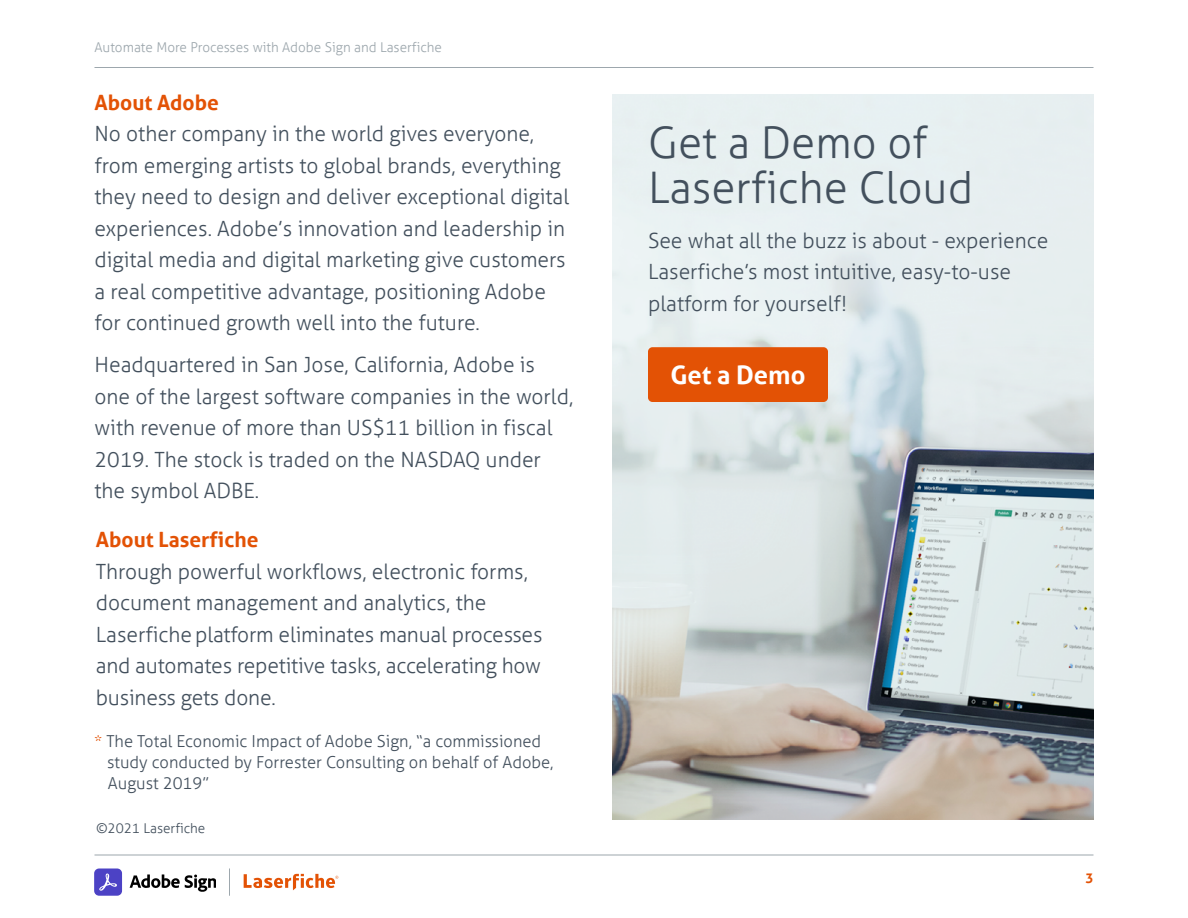
<style>
.page{position:relative;width:1188px;height:918px;background:#fff}
.page>*{position:absolute;margin:0;border:0;box-sizing:border-box;transform-origin:0 0}
.t1{font:300 43.5px/45px "Aller";color:#43505d}
.t2{font:700 25.5px "Aller";color:#fff}
.t3{font:300 21px/31.5px "Aller";color:#43505d}
.t4{font:700 21px "Aller";color:#e35205}
.t5{font:300 16.5px/21px "Aller";color:#43505d}
.t6{font:300 13.5px "Aller";color:#9da7ad}
.t7{font:300 13.5px "Aller";color:#43505d}
.t8{font:700 13.5px "Aller";color:#e35205}
.s1{color:#e35205}
</style>
<div class="page">
<img style="left:612px;top:94px;width:482px;height:725px">
<div style="left:648px;top:347px;width:180px;height:55px;background:#e35205;border-radius:4px"></div>
<hr style="left:94px;top:67px;width:1000px;height:1px;background:#9da7ad">
<svg style="left:229px;top:868px;width:1px;height:28px"></svg>
<hr style="left:94px;top:855px;width:1000px;height:1px;background:#9da7ad">
<svg style="left:130px;top:874px;width:86px;height:18px"></svg>
<svg style="left:94px;top:868px;width:28px;height:28px"></svg>
<svg style="left:244px;top:874px;width:94px;height:16px"></svg>
<p class="t6" style="left:94px;top:39px;width:349px">Automate More Processes with Adobe Sign and Laserfiche</p>
<p class="t4" style="left:95px;top:90px;width:126px">About Adobe</p>
<p class="t3" style="left:95px;top:118px;width:476px">No other company in the world gives everyone, from emerging artists to global brands, everything they need to design and deliver exceptional digital experiences. Adobe’s innovation and leadership in digital media and digital marketing give customers a real competitive advantage, positioning Adobe for continued growth well into the future.</p>
<p class="t3" style="left:95px;top:349px;width:480px">Headquartered in San Jose, California, Adobe is one of the largest software companies in the world, with revenue of more than US$11 billion in fiscal 2019. The stock is traded on the NASDAQ under the symbol ADBE.</p>
<p class="t4" style="left:96px;top:527px;width:164px">About Laserfiche</p>
<p class="t3" style="left:96px;top:556px;width:448px">Through powerful workflows, electronic forms, document management and analytics, the Laserficheplatform eliminates manual processes and automates repetitive tasks, accelerating how business gets done.</p>
<p class="t5" style="left:107px;top:731px;width:448px;text-indent:-13px"><span class="s1">*</span> The Total Economic Impact of Adobe Sign, “a commissioned study conducted by Forrester Consulting on behalf of Adobe,<br>August 2019”</p>
<p class="t7" style="left:96px;top:821px;width:111px">©2021 Laserfiche</p>
<h1 class="t1" style="left:648px;top:120px;width:327px">Get a Demo of<br>Laserfiche Cloud</h1>
<p class="t3" style="left:648px;top:225px;width:402px">See what all the buzz is about - experience<br>Laserfiche’s most intuitive, easy-to-use platform for yourself!</p>
<p class="t2" style="left:670px;top:359px;width:137px">Get a Demo</p>
<p class="t8" style="left:1085px;top:870px;width:10px">3</p>
</div>
